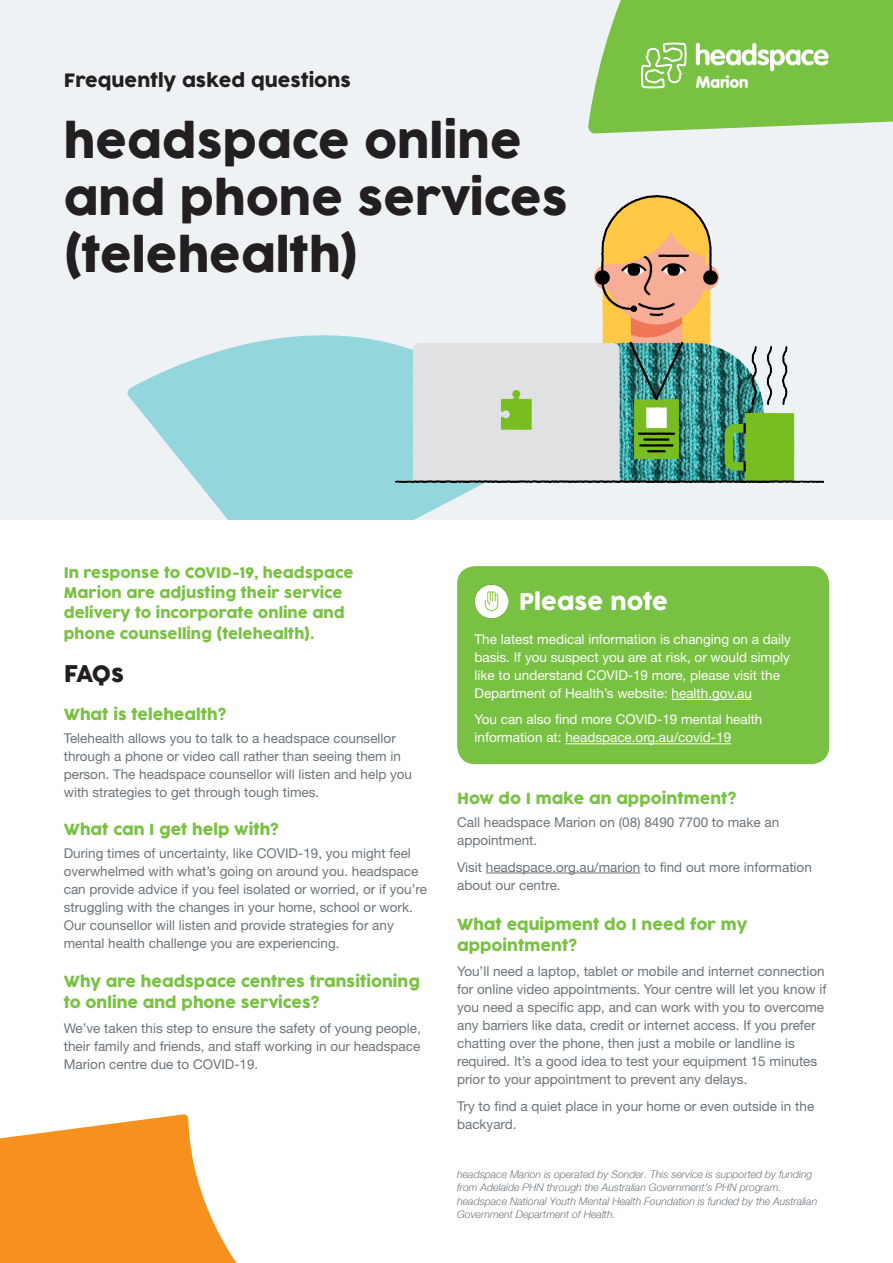
<style>
.page{position:relative;width:893px;height:1263px;background:#fff}
.page>*{position:absolute;margin:0;border:0;box-sizing:border-box;transform-origin:0 0}
.t1{font:45px "Cocogoose Pro";color:#231f20}
.t2{font:22.5px "Cocogoose Pro";color:#fff}
.t3{font:22.5px "Cocogoose Pro";color:#231f20}
.t4{font:18px "Cocogoose Pro";color:#231f20}
.t5{font:900 16.8px "VAG Rounded";color:#fff}
.t6{font:15px/21px "Cocogoose Pro";color:#79c142}
.t7{font:14.25px/20.2px "Cocogoose Pro";color:#79c142}
.t8{font:13.5px/18px "Helvetica Neue LT Pro";color:#6a747b}
.t9{font:13.5px/18px "Helvetica Neue LT Pro";color:#fff}
.t10{font:italic 10.5px/13.5px "Helvetica Neue";color:#6a747b}
</style>
<div class="page">
<div style="left:0;top:0;width:893px;height:521px;background:#eff2f5"></div>
<svg style="left:126px;top:335px;width:209px;height:186px;fill:#93d6dc"></svg>
<svg style="left:592px;top:0;width:301px;height:122px;background:#88c758"></svg>
<img style="left:335px;top:100px;width:554px;height:553px">
<hr style="left:486px;top:873px;width:154px;height:1px;background:#6a747b">
<div style="left:457px;top:566px;width:372px;height:198px;background:#79c142;border-radius:18px"></div>
<img style="left:475px;top:584px;width:34px;height:34px">
<hr style="left:672px;top:699px;width:80px;height:1px;background:#fff">
<hr style="left:565px;top:743px;width:166px;height:1px;background:#fff">
<svg style="left:0;top:1114px;width:237px;height:149px"></svg>
<p class="t4" style="left:64px;top:68px;width:289px">Frequently asked questions</p>
<p class="t1" style="left:64px;top:111px;width:460px">headspace online</p>
<p class="t1" style="left:64px;top:168px;width:506px">and phone services</p>
<p class="t1" style="left:64px;top:225px;width:297px">(telehealth)</p>
<p class="t5" style="left:696px;top:72px;width:54px">Marion</p>
<p class="t7" style="left:64px;top:563px;width:291px">In response to COVID-19, headspace Marion are adjusting their service delivery to incorporate online and phone counselling (telehealth).</p>
<p class="t3" style="left:64px;top:659px;width:62px">FAQs</p>
<p class="t6" style="left:64px;top:704px;width:164px">What is telehealth?</p>
<p class="t8" style="left:64px;top:729px;width:350px">Telehealth allows you to talk to a headspace counsellor through a phone or video call rather than seeing them in person. The headspace counsellor will listen and help you with strategies to get through tough times.</p>
<p class="t6" style="left:64px;top:819px;width:217px">What can I get help with?</p>
<p class="t8" style="left:64px;top:844px;width:365px">During times of uncertainty, like COVID-19, you might feel overwhelmed with what’s going on around you. headspace can provide advice if you feel isolated or worried, or if you’re struggling with the changes in your home, school or work.<br>Our counsellor will listen and provide strategies for any mental health challenge you are experiencing.</p>
<p class="t6" style="left:64px;top:972px;width:358px">Why are headspace centres transitioning to online and phone services?</p>
<p class="t8" style="left:64px;top:1019px;width:359px">We’ve taken this step to ensure the safety of young people, their family and friends, and staff working in our headspace</p>
<p class="t8" style="left:64px;top:1055px;width:196px">Marion centre due to COVID-19.</p>
<p class="t2" style="left:519px;top:586px;width:150px">Please note</p>
<p class="t9" style="left:475px;top:630px;width:318px">The latest medical information is changing on a daily basis. If you suspect you are at risk, or would simply like to understand COVID-19 more, please visit the Department of Health’s website: health.gov.au</p>
<p class="t9" style="left:475px;top:710px;width:289px">You can also find more COVID-19 mental health information at: headspace.org.au/covid-19</p>
<p class="t6" style="left:457px;top:789px;width:281px">How do I make an appointment?</p>
<p class="t8" style="left:457px;top:813px;width:324px">Call headspace Marion on (08) 8490 7700 to make an appointment.</p>
<p class="t8" style="left:457px;top:857px;width:356px">Visit headspace.org.au/marion to find out more information about our centre.</p>
<p class="t6" style="left:457px;top:914px;width:292px">What equipment do I need for my appointment?</p>
<p class="t8" style="left:457px;top:962px;width:371px">You’ll need a laptop, tablet or mobile and internet connection for online video appointments. Your centre will let you know if you need a specific app, and can work with you to overcome any barriers like data, credit or internet access. If you prefer chatting over the phone, then just a mobile or landline is required. It’s a good idea to test your equipment 15 minutes prior to your appointment to prevent any delays.</p>
<p class="t8" style="left:457px;top:1097px;width:359px">Try to find a quiet place in your home or even outside in the backyard.</p>
<p class="t10" style="left:457px;top:1167px;width:362px">headspace Marion is operated by Sonder. This service is supported by funding from Adelaide PHN through the Australian Government’s PHN program. headspace National Youth Mental Health Foundation is funded by the Australian Government Department of Health.</p>
</div>
